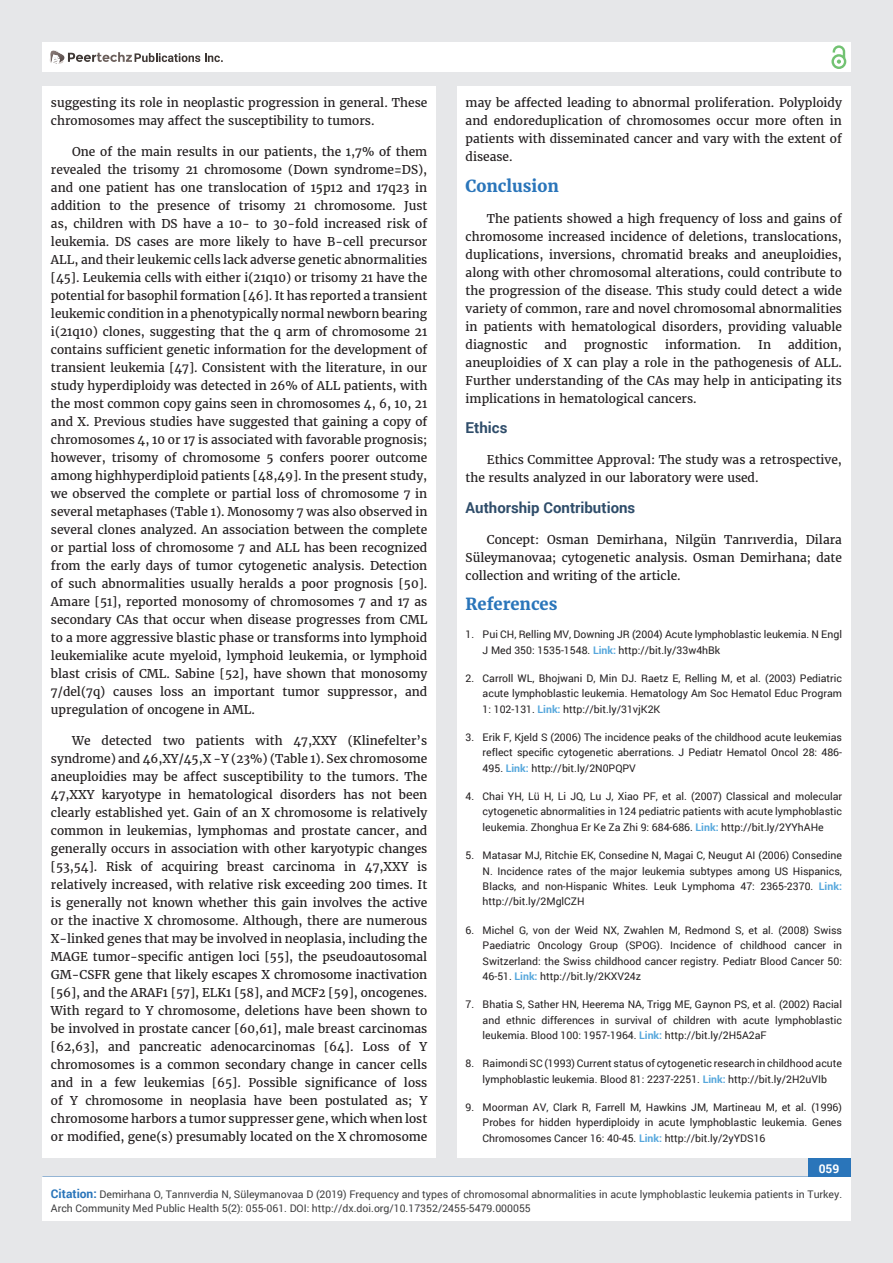
<style>
.page{position:relative;width:893px;height:1263px;background:#e6e7e9}
.page>*{position:absolute;margin:0;border:0;box-sizing:border-box;transform-origin:0 0}
.t1{font:700 16.5px "Merriweather";color:#2a75ba}
.t2{font:700 15px "Roboto";color:#2f4d6a}
.t3{font:12px/18px "Merriweather";color:#231f20;text-align:justify}
.t4{font:700 12px "Roboto";color:#fff}
.t5{font:10.5px/15.5px "Roboto";color:#231f20;text-align:justify}
.t6{font:10.5px/13.5px "Roboto";color:#3e3e3f}
.s1{font-weight:700;color:#56a7dc}
.s2{font-weight:700;font-size:12px;color:#2a75ba}
</style>
<div class="page">
<div style="left:42px;top:43px;width:808px;height:29px;background:#fff"></div>
<div style="left:831px;top:54px;width:15px;height:15px;border:2px solid #72c272;border-radius:50%"></div>
<svg style="left:831px;top:45px;width:15px;height:19px"></svg>
<div style="left:808px;top:1157px;width:42px;height:43px;background:#2a75ba"></div>
<svg style="left:49px;top:50px;width:174px;height:14px"></svg>
<div style="left:42px;top:1177px;width:809px;height:43px;background:#fff"></div>
<div style="left:42px;top:87px;width:394px;height:1071px;background:#fff"></div>
<div style="left:457px;top:87px;width:393px;height:1071px;background:#fff"></div>
<p class="t3" style="left:51px;top:94px;width:378px">suggesting its role in neoplastic progression in general. These chromosomes may affect the susceptibility to tumors.</p>
<p class="t3" style="left:51px;top:143px;width:378px;text-indent:21px">One of the main results in our patients, the 1,7% of them revealed the trisomy 21 chromosome (Down syndrome=DS), and one patient has one translocation of 15p12 and 17q23 in addition to the presence of trisomy 21 chromosome. Just as, children with DS have a 10- to 30-fold increased risk of leukemia. DS cases are more likely to have B-cell precursor ALL, and their leukemic cells lack adverse genetic abnormalities [45]. Leukemia cells with either i(21q10) or trisomy 21 have the potential for basophil formation [46]. It has reported a transient leukemic condition in a phenotypically normal newborn bearing i(21q10) clones, suggesting that the q arm of chromosome 21 contains sufficient genetic information for the development of transient leukemia [47]. Consistent with the literature, in our study hyperdiploidy was detected in 26% of ALL patients, with the most common copy gains seen in chromosomes 4, 6, 10, 21 and X. Previous studies have suggested that gaining a copy of chromosomes 4, 10 or 17 is associated with favorable prognosis; however, trisomy of chromosome 5 confers poorer outcome among highhyperdiploid patients [48,49]. In the present study, we observed the complete or partial loss of chromosome 7 in several metaphases (Table 1). Monosomy 7 was also observed in several clones analyzed. An association between the complete or partial loss of chromosome 7 and ALL has been recognized from the early days of tumor cytogenetic analysis. Detection of such abnormalities usually heralds a poor prognosis [50].<br>Amare [51], reported monosomy of chromosomes 7 and 17 as secondary CAs that occur when disease progresses from CML to a more aggressive blastic phase or transforms into lymphoid leukemialike acute myeloid, lymphoid leukemia, or lymphoid blast crisis of CML. Sabine [52], have shown that monosomy 7/del(7q) causes loss an important tumor suppressor, and upregulation of oncogene in AML.</p>
<p class="t3" style="left:51px;top:731px;width:378px;text-indent:21px">We detected two patients with 47,XXY (Klinefelter’s syndrome) and 46,XY/45,X -Y (23%) (Table 1). Sex chromosome aneuploidies may be affect susceptibility to the tumors. The 47,XXY karyotype in hematological disorders has not been clearly established yet. Gain of an X chromosome is relatively common in leukemias, lymphomas and prostate cancer, and generally occurs in association with other karyotypic changes [53,54]. Risk of acquiring breast carcinoma in 47,XXY is relatively increased, with relative risk exceeding 200 times. It is generally not known whether this gain involves the active or the inactive X chromosome. Although, there are numerous X-linked genes that may be involved in neoplasia, including the MAGE tumor-specific antigen loci [55], the pseudoautosomal GM-CSFR gene that likely escapes X chromosome inactivation [56], and the ARAF1 [57], ELK1 [58], and MCF2 [59], oncogenes.<br>With regard to Y chromosome, deletions have been shown to be involved in prostate cancer [60,61], male breast carcinomas [62,63], and pancreatic adenocarcinomas [64]. Loss of Y chromosomes is a common secondary change in cancer cells and in a few leukemias [65]. Possible significance of loss of Y chromosome in neoplasia have been postulated as; Y chromosome harbors a tumor suppresser gene, which when lost or modified, gene(s) presumably located on the X chromosome</p>
<p class="t3" style="left:466px;top:94px;width:378px">may be affected leading to abnormal proliferation. Polyploidy and endoreduplication of chromosomes occur more often in patients with disseminated cancer and vary with the extent of disease.</p>
<h1 class="t1" style="left:466px;top:176px;width:95px">Conclusion</h1>
<p class="t3" style="left:466px;top:209px;width:378px;text-indent:21px">The patients showed a high frequency of loss and gains of chromosome increased incidence of deletions, translocations, duplications, inversions, chromatid breaks and aneuploidies, along with other chromosomal alterations, could contribute to the progression of the disease. This study could detect a wide variety of common, rare and novel chromosomal abnormalities in patients with hematological disorders, providing valuable diagnostic</p>
<p class="t3" style="left:545px;top:335px;width:24px">and</p>
<p class="t3" style="left:584px;top:335px;width:65px">prognostic</p>
<p class="t3" style="left:665px;top:335px;width:77px">information.</p>
<p class="t3" style="left:758px;top:335px;width:14px">In</p>
<p class="t3" style="left:466px;top:335px;width:378px;text-indent:322px">addition, aneuploidies of X can play a role in the pathogenesis of ALL.<br>Further understanding of the CAs may help in anticipating its implications in hematological cancers.</p>
<p class="t2" style="left:466px;top:418px;width:43px">Ethics</p>
<p class="t3" style="left:466px;top:451px;width:378px;text-indent:21px">Ethics Committee Approval: The study was a retrospective, the results analyzed in our laboratory were used.</p>
<p class="t2" style="left:466px;top:497px;width:171px">Authorship Contributions</p>
<p class="t3" style="left:466px;top:530px;width:378px;text-indent:21px">Concept: Osman Demirhana, Nilgün Tanrıverdia, Dilara Süleymanovaa; cytogenetic analysis. Osman Demirhana; date collection and writing of the article.</p>
<h1 class="t1" style="left:466px;top:594px;width:93px">References</h1>
<p class="t5" style="left:483px;top:626px;width:361px;text-indent:-17px">1. Pui CH, Relling MV, Downing JR (2004) Acute lymphoblastic leukemia. N Engl<br>J Med 350: 1535-1548. <span class="s1">Link:</span> http://bit.ly/33w4hBk</p>
<p class="t5" style="left:483px;top:670px;width:361px;text-indent:-17px">2. Carroll WL, Bhojwani D, Min DJ. Raetz E, Relling M, et al. (2003) Pediatric acute lymphoblastic leukemia. Hematology Am Soc Hematol Educ Program 1: 102-131. <span class="s1">Link:</span> http://bit.ly/31vjK2K</p>
<p class="t5" style="left:483px;top:729px;width:361px;text-indent:-17px">3. Erik F, Kjeld S (2006) The incidence peaks of the childhood acute leukemias reflect specific cytogenetic aberrations. J Pediatr Hematol Oncol 28: 486- 495. <span class="s1">Link:</span> http://bit.ly/2N0PQPV</p>
<p class="t5" style="left:483px;top:788px;width:361px;text-indent:-17px">4. Chai YH, Lü H, Li JQ, Lu J, Xiao PF, et al. (2007) Classical and molecular cytogenetic abnormalities in 124 pediatric patients with acute lymphoblastic leukemia. Zhonghua Er Ke Za Zhi 9: 684-686. <span class="s1">Link:</span> http://bit.ly/2YYhAHe</p>
<p class="t5" style="left:483px;top:847px;width:361px;text-indent:-17px">5. Matasar MJ, Ritchie EK, Consedine N, Magai C, Neugut AI (2006) Consedine N. Incidence rates of the major leukemia subtypes among US Hispanics, Blacks, and non-Hispanic Whites. Leuk Lymphoma 47: 2365-2370. <span class="s1">Link: </span>http://bit.ly/2MglCZH</p>
<p class="t5" style="left:483px;top:922px;width:361px;text-indent:-17px">6. Michel G, von der Weid NX, Zwahlen M, Redmond S, et al. (2008) Swiss Paediatric Oncology Group (SPOG). Incidence of childhood cancer in Switzerland: the Swiss childhood cancer registry. Pediatr Blood Cancer 50:<br>46-51. <span class="s1">Link:</span> http://bit.ly/2KXV24z</p>
<p class="t5" style="left:483px;top:996px;width:361px;text-indent:-17px">7. Bhatia S, Sather HN, Heerema NA, Trigg ME, Gaynon PS, et al. (2002) Racial and ethnic differences in survival of children with acute lymphoblastic leukemia. Blood 100: 1957-1964. <span class="s1">Link:</span> http://bit.ly/2H5A2aF</p>
<p class="t5" style="left:466px;top:1055px;width:378px;text-align:center">8. Raimondi SC (1993) Current status of cytogenetic research in childhood acute lymphoblastic leukemia. Blood 81: 2237-2251. <span class="s1">Link:</span> http://bit.ly/2H2uVIb</p>
<p class="t5" style="left:483px;top:1099px;width:361px;text-indent:-17px">9. Moorman AV, Clark R, Farrell M, Hawkins JM, Martineau M, et al. (1996)<br>Probes for hidden hyperdiploidy in acute lymphoblastic leukemia. Genes Chromosomes Cancer 16: 40-45. <span class="s1">Link:</span> http://bit.ly/2yYDS16</p>
<p class="t4" style="left:819px;top:1161px;width:22px">059</p>
<p class="t6" style="left:51px;top:1188px;width:793px"><span class="s2">Citation:</span> Demirhana O, Tanrıverdia N, Süleymanovaa D (2019) Frequency and types of chromosomal abnormalities in acute lymphoblastic leukemia patients in Turkey.<br>Arch Community Med Public Health 5(2): 055-061. DOI: http://dx.doi.org/10.17352/2455-5479.000055</p>
</div>
